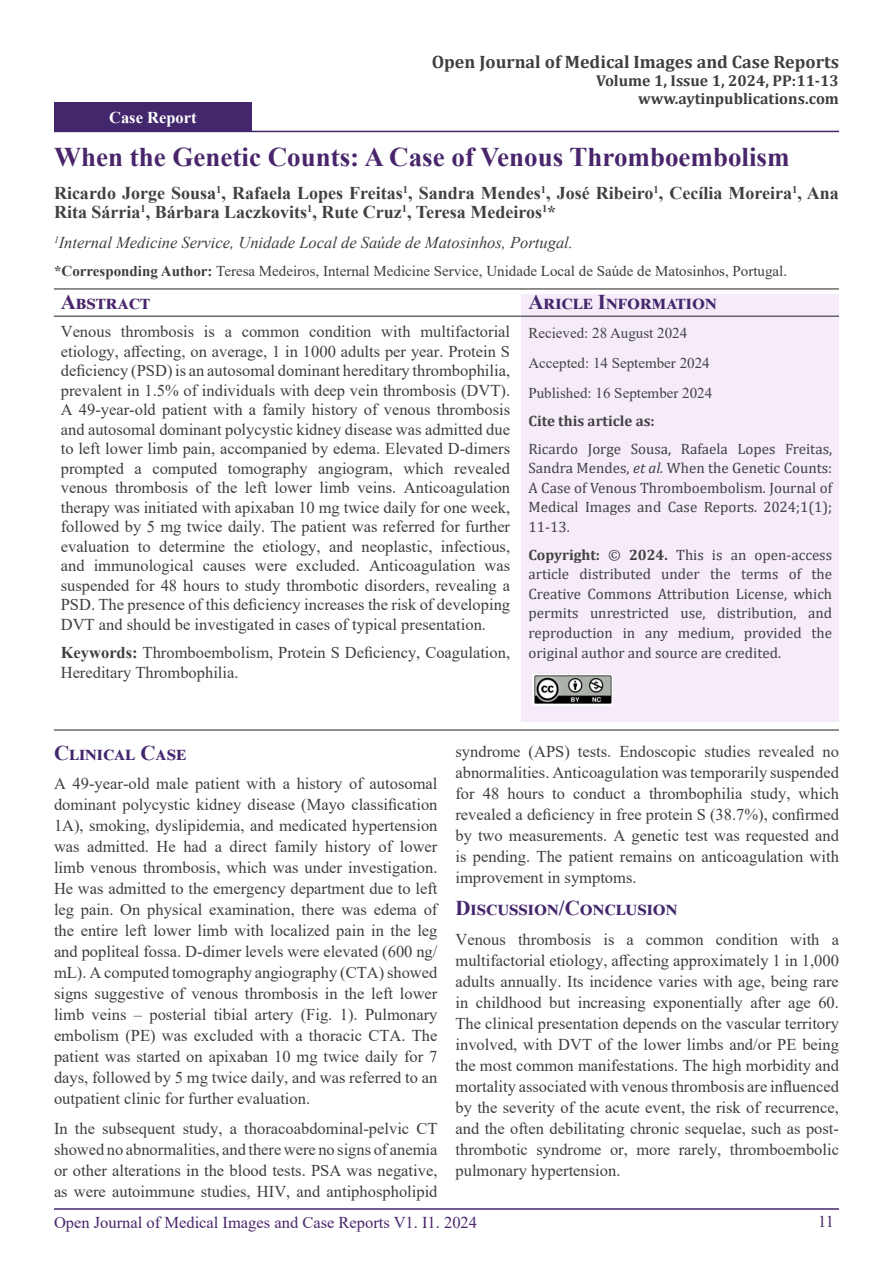
<style>
.page{position:relative;width:893px;height:1263px;background:#fff}
.page>*{position:absolute;margin:0;border:0;box-sizing:border-box;transform-origin:0 0}
.t1{font:700 27px "Times New Roman";color:#49266c}
.t2{font:700 21px "Times New Roman";letter-spacing:.005em;color:#43276c}
.t3{font:700 21px "Times New Roman";letter-spacing:.06em;color:#43276c}
.t4{font:700 21px "Times New Roman";color:#49266c}
.t5{font:700 18px/19.5px "Times New Roman";color:#414142}
.t6{font:700 18px "Cambria";color:#3e3e3f}
.Cuerpo{font:16.5px/21px "Times New Roman";color:#3e3e3f;text-align:justify}
.t7{font:italic 16.5px "Times New Roman";color:#3e3e3f}
.t8{font:16.5px "Times New Roman";color:#49266c}
.t9{font:700 16.5px "Times New Roman";color:#fff}
.t10{font:16.5px "Times New Roman";color:#43276c}
.t11{font:700 15.75px "Cambria";color:#3e3e3f}
.t12{font:15px/19.5px "Cambria";color:#414142;text-align:justify}
.t13{font:15px "Times New Roman";color:#3e3e3f}
.t14{font:15px "Times New Roman";color:#414142}
.t15{font:700 15px "Cambria";color:#414142}
.s1{font-weight:700}
.s2{font-style:italic}
</style>
<div class="page">
<hr style="left:54px;top:1208px;width:785px;height:2px;background:#43276c">
<div style="left:54px;top:102px;width:198px;height:29px;background:#43276c"></div>
<hr style="left:54px;top:131px;width:785px;height:1px;background:#43276c">
<div style="left:522px;top:294px;width:317px;height:428px;background:#f6ebf9"></div>
<hr style="left:54px;top:289px;width:785px;height:1px;background:#231f20">
<hr style="left:54px;top:316px;width:785px;height:1px;background:#231f20">
<img style="left:532px;top:675px;width:80px;height:30px">
<hr style="left:54px;top:730px;width:785px;height:1px;background:#231f20">
<p class="t6" style="left:432px;top:49px;width:409px">Open Journal of Medical Images and Case Reports</p>
<p class="t11" style="left:596px;top:70px;width:244px">Volume 1, Issue 1, 2024, PP:11-13</p>
<p class="t11" style="left:638px;top:88px;width:202px">www.aytinpublications.com</p>
<p class="t9" style="left:109px;top:105px;width:89px">Case Report</p>
<p class="t1" style="left:54px;top:137px;width:737px">When the Genetic Counts: A Case of Venous Thromboembolism</p>
<p class="t5" style="left:54px;top:183px;width:786px">Ricardo Jorge Sousa<sup>1</sup>, Rafaela Lopes Freitas<sup>1</sup>, Sandra Mendes<sup>1</sup>, José Ribeiro<sup>1</sup>, Cecília Moreira<sup>1</sup>, Ana<br>Rita Sárria<sup>1</sup>, Bárbara Laczkovits<sup>1</sup>, Rute Cruz<sup>1</sup>, Teresa Medeiros<sup>1</sup>*</p>
<p class="t7" style="left:54px;top:231px;width:520px"><sup>1</sup>Internal Medicine Service, Unidade Local de Saúde de Matosinhos, Portugal.</p>
<p class="t13" style="left:54px;top:261px;width:735px"><span class="s1">*Corresponding Author:</span> Teresa Medeiros, Internal Medicine Service, Unidade Local de Saúde de Matosinhos, Portugal.</p>
<p class="t4" style="left:61px;top:287px;width:91px">Abstract</p>
<p class="Cuerpo" style="left:61px;top:322px;width:451px;line-height:19.5px">Venous thrombosis is a common condition with multifactorial etiology, affecting, on average, 1 in 1000 adults per year. Protein S deficiency (PSD) is an autosomal dominant hereditary thrombophilia, prevalent in 1.5% of individuals with deep vein thrombosis (DVT).<br>A 49-year-old patient with a family history of venous thrombosis and autosomal dominant polycystic kidney disease was admitted due to left lower limb pain, accompanied by edema. Elevated D-dimers prompted a computed tomography angiogram, which revealed venous thrombosis of the left lower limb veins. Anticoagulation therapy was initiated with apixaban 10 mg twice daily for one week, followed by 5 mg twice daily. The patient was referred for further evaluation to determine the etiology, and neoplastic, infectious, and immunological causes were excluded. Anticoagulation was suspended for 48 hours to study thrombotic disorders, revealing a PSD. The presence of this deficiency increases the risk of developing DVT and should be investigated in cases of typical presentation.</p>
<p class="Cuerpo" style="left:61px;top:642px;width:451px;line-height:19.5px"><span class="s1">Keywords:</span> Thromboembolism, Protein S Deficiency, Coagulation,<br>Hereditary Thrombophilia.</p>
<p class="t3" style="left:528px;top:286px;width:190px">Aricle Information</p>
<p class="t14" style="left:528px;top:323px;width:160px">Recieved: 28 August 2024</p>
<p class="t14" style="left:528px;top:352px;width:183px">Accepted: 14 September 2024</p>
<p class="t14" style="left:528px;top:382px;width:185px">Published: 16 September 2024</p>
<p class="t15" style="left:528px;top:410px;width:128px">Cite this article as:</p>
<p class="t12" style="left:528px;top:439px;width:305px">Ricardo Jorge Sousa, Rafaela Lopes Freitas, Sandra Mendes, <span class="s2">et al.</span> When the Genetic Counts:<br>A Case of Venous Thromboembolism. Journal of Medical Images and Case Reports. 2024;1(1); 11-13.</p>
<p class="t12" style="left:528px;top:545px;width:305px"><span class="s1">Copyright:</span> © <span class="s1">2024.</span> This is an open-access article distributed under the terms of the Creative Commons Attribution License, which permits unrestricted use, distribution, and reproduction in any medium, provided the original author and source are credited.</p>
<p class="t2" style="left:54px;top:737px;width:133px">Clinical Case</p>
<p class="Cuerpo" style="left:54px;top:773px;width:385px">A 49-year-old male patient with a history of autosomal dominant polycystic kidney disease (Mayo classification 1A), smoking, dyslipidemia, and medicated hypertension was admitted. He had a direct family history of lower limb venous thrombosis, which was under investigation.<br>He was admitted to the emergency department due to left leg pain. On physical examination, there was edema of the entire left lower limb with localized pain in the leg and popliteal fossa. D-dimer levels were elevated (600 ng/ mL). A computed tomography angiography (CTA) showed signs suggestive of venous thrombosis in the left lower limb veins – posterial tibial artery (Fig. 1). Pulmonary embolism (PE) was excluded with a thoracic CTA. The patient was started on apixaban 10 mg twice daily for 7 days, followed by 5 mg twice daily, and was referred to an outpatient clinic for further evaluation.</p>
<p class="Cuerpo" style="left:54px;top:1117px;width:385px">In the subsequent study, a thoracoabdominal-pelvic CT showed no abnormalities, and there were no signs of anemia or other alterations in the blood tests. PSA was negative, as were autoimmune studies, HIV, and antiphospholipid</p>
<p class="Cuerpo" style="left:455px;top:740px;width:385px">syndrome (APS) tests. Endoscopic studies revealed no abnormalities. Anticoagulation was temporarily suspended for 48 hours to conduct a thrombophilia study, which revealed a deficiency in free protein S (38.7%), confirmed by two measurements. A genetic test was requested and is pending. The patient remains on anticoagulation with improvement in symptoms.</p>
<p class="t2" style="left:455px;top:893px;width:224px">Discussion/Conclusion</p>
<p class="Cuerpo" style="left:455px;top:928px;width:385px">Venous thrombosis is a common condition with a multifactorial etiology, affecting approximately 1 in 1,000 adults annually. Its incidence varies with age, being rare in childhood but increasing exponentially after age 60.<br>The clinical presentation depends on the vascular territory involved, with DVT of the lower limbs and/or PE being the most common manifestations. The high morbidity and mortality associated with venous thrombosis are influenced by the severity of the acute event, the risk of recurrence, and the often debilitating chronic sequelae, such as post&shy;thrombotic syndrome or, more rarely, thromboembolic pulmonary hypertension.</p>
<p class="t8" style="left:54px;top:1211px;width:425px">Open Journal of Medical Images and Case Reports V1. I1. 2024</p>
<p class="t10" style="left:818px;top:1210px;width:17px">11</p>
</div>
